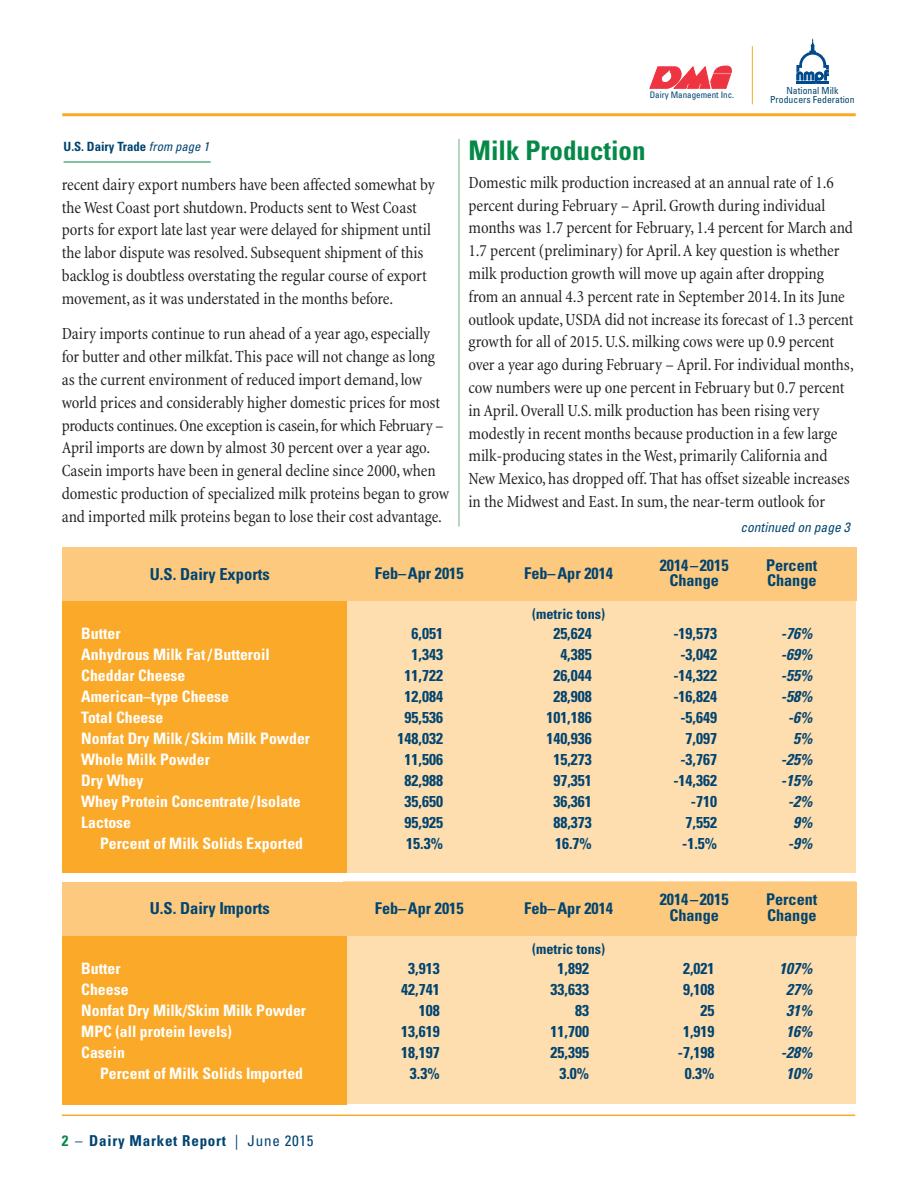
<style>
.page{position:relative;width:918px;height:1188px;background:#fff}
.page>*{position:absolute;margin:0;border:0;box-sizing:border-box;transform-origin:0 0}
.t1{font:700 condensed 27px "Univers";color:#058947}
.t2{font:condensed 17.25px/22.8px "Minion";letter-spacing:-.005em;color:#231f20}
.t3{font:700 condensed 16.5px "Univers";color:#014470}
.t4{font:700 condensed 16.2px/15.8px "Univers";color:#014470;text-align:center}
.t5{font:700 condensed 15.75px/21px "Univers";color:#fff}
.t6{font:700 condensed 15.75px/21px "Univers";color:#014470;text-align:right}
.t7{font:italic 700 condensed 15.75px/21px "Univers";color:#014470;text-align:right}
.t8{font:700 condensed 15px "Univers";letter-spacing:.05em;color:#014470}
.t9{font:700 condensed 14.25px "Univers";color:#014470}
.t10{font:italic condensed 13.5px "Univers";color:#014470}
.t11{font:700 condensed 12.75px "Univers";color:#014470}
.t12{font:condensed 9.75px/9px "Univers";color:#014470;text-align:center}
.t13{font:condensed 9px "Univers";color:#014470}
.s1{font-weight:400;font-style:italic}
.s2{color:#058947}
.s3{font-weight:400}
</style>
<div class="page">
<div style="left:344px;top:600px;width:512px;height:272px;background:#feddaf"></div>
<div style="left:62px;top:600px;width:284px;height:272px;background:#faa928"></div>
<svg style="left:650px;top:66px;width:82px;height:22px"></svg>
<svg style="left:796px;top:38px;width:33px;height:46px"></svg>
<hr style="left:752px;top:46px;width:1px;height:58px;background:#faa928">
<hr style="left:62px;top:113px;width:794px;height:3px;background:#faa928">
<div style="left:344px;top:881px;width:512px;height:223px;background:#feddaf"></div>
<div style="left:62px;top:882px;width:284px;height:222px;background:#faa928"></div>
<div style="left:62px;top:547px;width:794px;height:54px;background:#fdc97e"></div>
<div style="left:62px;top:882px;width:794px;height:54px;background:#fdc97e"></div>
<hr style="left:62px;top:1115px;width:793px;height:1px;background:#faa928">
<hr style="left:459px;top:139px;width:1px;height:387px;background:#74ac83">
<hr style="left:64px;top:162px;width:147px;height:1px;background:#058947">
<p class="t11" style="left:64px;top:142px;width:147px">U.S. Dairy Trade <span class="s1">from page 1</span></p>
<p class="t2" style="left:62px;top:174px;width:375px">recent dairy export numbers have been affected somewhat by the West Coast port shutdown. Products sent to West Coast ports for export late last year were delayed for shipment until the labor dispute was resolved. Subsequent shipment of this backlog is doubtless overstating the regular course of export movement, as it was understated in the months before.</p>
<p class="t2" style="left:62px;top:324px;width:389px">Dairy imports continue to run ahead of a year ago,especially for butter and other milkfat.This pace will not change as long as the current environment of reduced import demand, low world prices and considerably higher domestic prices for most products continues.One exception is casein,for which February– April imports are down by almost 30 percent over a year ago.<br>Casein imports have been in general decline since 2000,when domestic production of specialized milk proteins began to grow and imported milk proteins began to lose their cost advantage.</p>
<p class="t13" style="left:650px;top:92px;width:86px">Dairy Management Inc.</p>
<p class="t12" style="left:770px;top:87px;width:86px">National Milk<br>Producers Federation</p>
<h1 class="t1" style="left:469px;top:140px;width:179px">Milk Production</h1>
<p class="t2" style="left:469px;top:172px;width:387px">Domestic milk production increased at an annual rate of 1.6 percent during February – April.Growth during individual months was 1.7 percent for February, 1.4 percent for March and 1.7 percent (preliminary) for April.A key question is whether milk production growth will move up again after dropping from an annual 4.3 percent rate in September 2014.In its June outlook update,USDA did not increase its forecast of 1.3 percent growth for all of 2015.U.S.milking cows were up 0.9 percent over a year ago during February – April. For individual months, cow numbers were up one percent in February but 0.7 percent in April.Overall U.S.milk production has been rising very modestly in recent months because production in a few large milk-producing states in the West, primarily California and New Mexico, has dropped off.That has offset sizeable increases in the Midwest and East.In sum,the near-term outlook for</p>
<p class="t10" style="left:740px;top:523px;width:111px">continued on page 3</p>
<p class="t3" style="left:150px;top:568px;width:122px">U.S. Dairy Exports</p>
<p class="t4" style="left:375px;top:567px;width:90px">Feb–Apr 2015</p>
<p class="t4" style="left:524px;top:567px;width:90px">Feb–Apr 2014</p>
<p class="t4" style="left:660px;top:558px;width:70px">2014–2015<br>Change</p>
<p class="t4" style="left:766px;top:558px;width:53px;text-align:left">Percent<br>Change</p>
<p class="t5" style="left:81px;top:624px;width:230px">Butter<br>Anhydrous Milk Fat/Butteroil<br>Cheddar Cheese<br>American–type Cheese<br>Total Cheese<br>Nonfat Dry Milk/Skim Milk Powder<br>Whole Milk Powder<br>Dry Whey<br>Whey Protein Concentrate/Isolate<br>Lactose</p>
<p class="t5" style="left:100px;top:834px;width:205px">Percent of Milk Solids Exported</p>
<p class="t9" style="left:532px;top:609px;width:74px">(metric tons)</p>
<p class="t6" style="left:398px;top:624px;width:47px">6,051<br>1,343<br>11,722<br>12,084<br>95,536<br>148,032<br>11,506<br>82,988<br>35,650<br>95,925<br>15.3%</p>
<p class="t6" style="left:546px;top:624px;width:47px">25,624<br>4,385<br>26,044<br>28,908<br>101,186<br>140,936<br>15,273<br>97,351<br>36,361<br>88,373<br>16.7%</p>
<p class="t6" style="left:673px;top:624px;width:45px">-19,573 -3,042 -14,322 -16,824 -5,649<br>7,097 -3,767 -14,362 -710<br>7,552 -1.5%</p>
<p class="t7" style="left:781px;top:624px;width:33px">-76% -69% -55% -58% -6%<br>5% -25% -15% -2%<br>9% -9%</p>
<p class="t3" style="left:150px;top:902px;width:122px">U.S. Dairy Imports</p>
<p class="t4" style="left:375px;top:902px;width:90px">Feb–Apr 2015</p>
<p class="t4" style="left:524px;top:902px;width:90px">Feb–Apr 2014</p>
<p class="t4" style="left:660px;top:893px;width:70px">2014–2015<br>Change</p>
<p class="t4" style="left:766px;top:893px;width:53px;text-align:left">Percent<br>Change</p>
<p class="t5" style="left:81px;top:959px;width:226px">Butter<br>Cheese<br>Nonfat Dry Milk/Skim Milk Powder<br>MPC (all protein levels)<br>Casein</p>
<p class="t5" style="left:100px;top:1064px;width:205px">Percent of Milk Solids Imported</p>
<p class="t8" style="left:62px;top:1135px;width:253px"><span class="s2">2</span> <span class="s3">–</span> Dairy Market Report <span class="s3">| June 2015</span></p>
<p class="t9" style="left:532px;top:944px;width:74px">(metric tons)</p>
<p class="t6" style="left:401px;top:959px;width:40px">3,913<br>42,741<br>108<br>13,619<br>18,197<br>3.3%</p>
<p class="t6" style="left:551px;top:959px;width:40px">1,892<br>33,633<br>83<br>11,700<br>25,395<br>3.0%</p>
<p class="t6" style="left:678px;top:959px;width:38px">2,021<br>9,108<br>25<br>1,919 -7,198<br>0.3%</p>
<p class="t7" style="left:779px;top:959px;width:35px;text-align:center">107%<br>27%<br>31%<br>16% -28%<br>10%</p>
</div>
